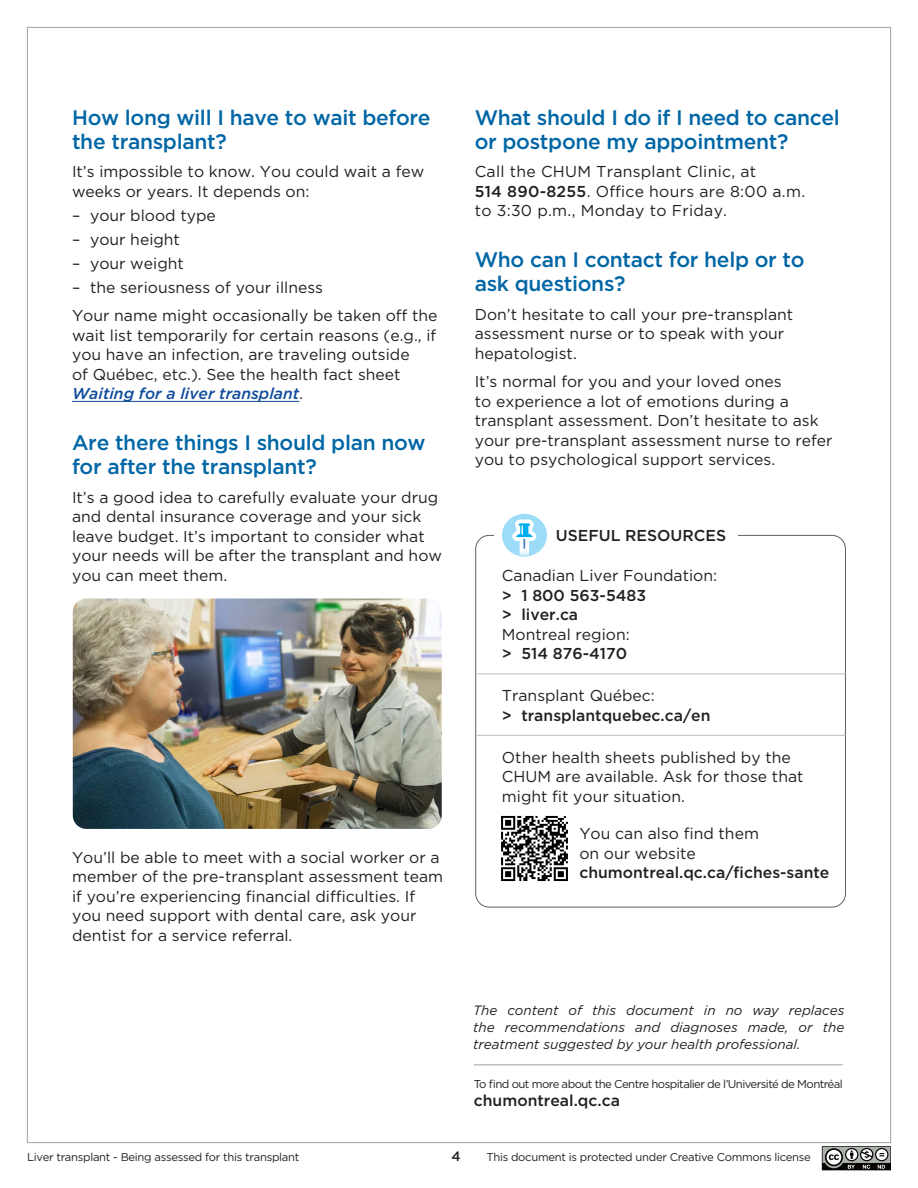
<style>
.page{position:relative;width:918px;height:1188px;background:#fff}
.page>*{position:absolute;margin:0;border:0;box-sizing:border-box;transform-origin:0 0}
.t1{font:500 21px/24px "Gotham";letter-spacing:-.015em;color:#0066a5}
.t2{font:15.75px/19.5px "Gotham";color:#231f20}
.t3{font:500 15.75px/19.5px "Gotham";color:#231f20}
.t4{font:italic 13.5px/17.4px "Gotham";color:#231f20;text-align:justify}
.t5{font:500 13.5px "Gotham";color:#231f20}
.t6{font:11.4px "Gotham";letter-spacing:-.05em;color:#231f20}
.t7{font:11.25px "Gotham";letter-spacing:-.025em;color:#231f20}
.s1{font-weight:500;font-style:italic;color:#0f4c9c}
.s2{font-weight:500}
</style>
<div class="page">
<hr style="left:474px;top:1064px;width:369px;height:1px;background:#a0a1a5">
<svg style="left:822px;top:1146px;width:69px;height:24px;background:#737673"></svg>
<hr style="left:72px;top:401px;width:227px;height:1px;background:#0f4c9c">
<img style="left:73px;top:598px;width:369px;height:231px">
<hr style="left:476px;top:673px;width:370px;height:1px;background:#bcbdc0">
<hr style="left:476px;top:735px;width:370px;height:1px;background:#bcbdc0">
<svg style="left:502px;top:514px;width:45px;height:43px"></svg>
<img style="left:501px;top:815px;width:67px;height:67px">
<h1 class="t1" style="left:72px;top:105px;width:360px">How long will I have to wait before the transplant?</h1>
<p class="t2" style="left:72px;top:162px;width:354px">It’s impossible to know. You could wait a few weeks or years. It depends on:</p>
<p class="t2" style="left:72px;top:205px;width:145px">– your blood type</p>
<p class="t2" style="left:72px;top:229px;width:109px">– your height</p>
<p class="t2" style="left:72px;top:253px;width:113px">– your weight</p>
<p class="t2" style="left:72px;top:273px;width:367px;line-height:28.5px">– the seriousness of your illness<br>Your name might occasionally be taken off the</p>
<p class="t2" style="left:72px;top:325px;width:366px">wait list temporarily for certain reasons (e.g., if you have an infection, are traveling outside<br>of Québec, etc.). See the health fact sheet <span class="s1">Waiting for a liver transplant</span>.</p>
<h1 class="t1" style="left:72px;top:431px;width:355px">Are there things I should plan now for after the transplant?</h1>
<p class="t2" style="left:72px;top:487px;width:372px">It’s a good idea to carefully evaluate your drug and dental insurance coverage and your sick leave budget. It’s important to consider what your needs will be after the transplant and how you can meet them.</p>
<p class="t2" style="left:72px;top:847px;width:373px">You’ll be able to meet with a social worker or a member of the pre-transplant assessment team if you’re experiencing financial difficulties. If you need support with dental care, ask your dentist for a service referral.</p>
<h1 class="t1" style="left:475px;top:105px;width:367px">What should I do if I need to cancel or postpone my appointment?</h1>
<p class="t2" style="left:475px;top:162px;width:332px">Call the CHUM Transplant Clinic, at<br><span class="s2">514 890-8255</span>. Office hours are 8:00 a.m. to 3:30 p.m., Monday to Friday.</p>
<h1 class="t1" style="left:475px;top:248px;width:331px">Who can I contact for help or to ask questions?</h1>
<p class="t2" style="left:475px;top:304px;width:320px">Don’t hesitate to call your pre-transplant assessment nurse or to speak with your hepatologist.</p>
<p class="t2" style="left:475px;top:372px;width:359px">It’s normal for you and your loved ones<br>to experience a lot of emotions during a transplant assessment. Don’t hesitate to ask your pre-transplant assessment nurse to refer you to psychological support services.</p>
<p class="t3" style="left:556px;top:525px;width:172px">USEFUL RESOURCES</p>
<p class="t2" style="left:502px;top:566px;width:217px">Canadian Liver Foundation:</p>
<p class="t3" style="left:502px;top:585px;width:146px">&gt; 1 800 563-5483 &gt; liver.ca</p>
<p class="t2" style="left:502px;top:624px;width:129px">Montreal region:</p>
<p class="t3" style="left:502px;top:644px;width:127px">&gt; 514 876-4170</p>
<p class="t2" style="left:502px;top:686px;width:154px">Transplant Québec:</p>
<p class="t3" style="left:502px;top:705px;width:210px">&gt; transplantquebec.ca/en</p>
<p class="t2" style="left:502px;top:747px;width:303px">Other health sheets published by the<br>CHUM are available. Ask for those that might fit your situation.</p>
<p class="t2" style="left:579px;top:824px;width:181px">You can also find them on our website</p>
<p class="t3" style="left:579px;top:863px;width:252px">chumontreal.qc.ca/fiches-sante</p>
<p class="t4" style="left:473px;top:1001px;width:373px">The content of this document in no way replaces the recommendations and diagnoses made, or the treatment suggested by your health professional.</p>
<p class="t6" style="left:474px;top:1076px;width:370px">To find out more about the Centre hospitalier de l’Université de Montréal</p>
<p class="t3" style="left:474px;top:1090px;width:148px">chumontreal.qc.ca</p>
<p class="t7" style="left:27px;top:1150px;width:274px">Liver transplant - Being assessed for this transplant</p>
<p class="t5" style="left:451px;top:1147px;width:11px">4</p>
<p class="t7" style="left:487px;top:1150px;width:326px">This document is protected under Creative Commons license</p>
</div>
